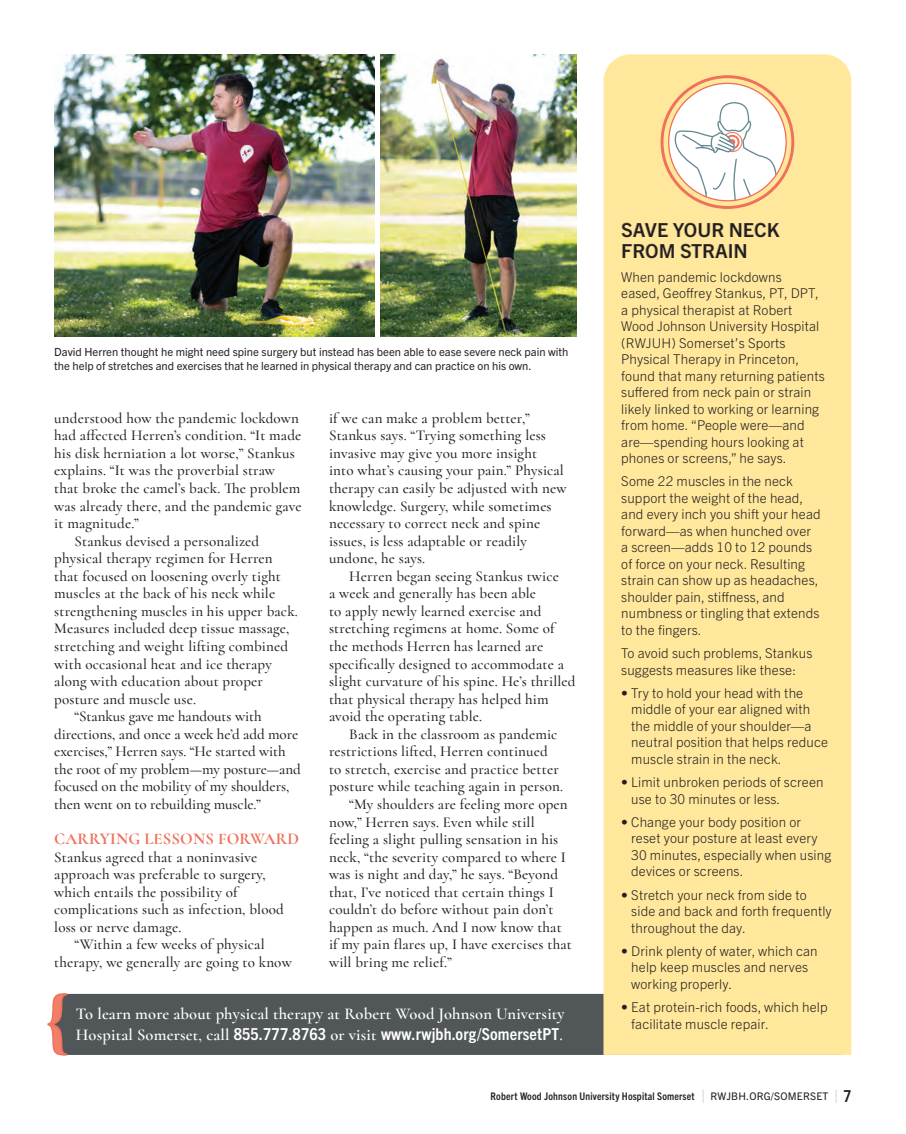
<style>
.page{position:relative;width:906px;height:1134px;background:#fff}
.page>*{position:absolute;margin:0;border:0;box-sizing:border-box;transform-origin:0 0}
.t1{font:700 19.5px/21px "Trade Gothic Next LT Pro";color:#231f20}
.t2{font:700 condensed 16.5px "Trade Gothic Next LT Pro";letter-spacing:.01em;color:#fff;scale:1.05 1}
.t3{font:600 16.5px "Cormorant";letter-spacing:.01em;color:#fff}
.t4{font:700 16.5px "Cormorant";letter-spacing:.01em;color:#f0715b}
.t5{font:500 15px/17.5px "Cormorant";letter-spacing:.01em;color:#231f20}
.t6{font:300 13.5px/16.5px "Trade Gothic Next LT Pro";letter-spacing:.01em;color:#231f20}
.t7{font:11.25px/14.2px "Trade Gothic Next LT Pro";color:#231f20}
.t8{font:700 condensed 10.5px "Trade Gothic Next LT Pro";letter-spacing:.02em;color:#231f20}
.s1{font-family:"Cormorant";font-weight:600;font-stretch:normal}
.s2{font-weight:300;font-stretch:normal;font-size:17.1px;color:#808285}
.s3{font-weight:400;font-stretch:normal}
.s4{font-size:16.5px}
</style>
<div class="page">
<div style="left:68px;top:993px;width:535px;height:61px;background:#515659"></div>
<svg style="left:47px;top:993px;width:21px;height:63px"></svg>
<div style="left:603px;top:54px;width:248px;height:1000px;background:#ffe89c"></div>
<svg style="left:621px;top:223px;width:46px;height:14px"></svg>
<svg style="left:673px;top:223px;width:50px;height:14px"></svg>
<svg style="left:730px;top:223px;width:49px;height:14px"></svg>
<svg style="left:622px;top:244px;width:52px;height:14px"></svg>
<svg style="left:680px;top:244px;width:66px;height:14px"></svg>
<img style="left:54px;top:54px;width:320px;height:282px">
<img style="left:380px;top:54px;width:196px;height:282px">
<div style="left:660px;top:75px;width:134px;height:134px;border:3px solid #f0715b;border-radius:50%"></div>
<svg style="left:668px;top:83px;width:118px;height:118px"></svg>
<svg style="left:674px;top:102px;width:111px;height:99px"></svg>
<p class="t7" style="left:54px;top:344px;width:515px">David Herren thought he might need spine surgery but instead has been able to ease severe neck pain with the help of stretches and exercises that he learned in physical therapy and can practice on his own.</p>
<p class="t5" style="left:54px;top:409px;width:246px">understood how the pandemic lockdown</p>
<p class="t5" style="left:54px;top:426px;width:249px">had affected Herren’s condition. “It made</p>
<p class="t5" style="left:54px;top:444px;width:242px">his disk herniation a lot worse,” Stankus</p>
<p class="t5" style="left:54px;top:462px;width:222px">explains. “It was the proverbial straw</p>
<p class="t5" style="left:54px;top:479px;width:247px">that broke the camel’s back. The problem</p>
<p class="t5" style="left:54px;top:497px;width:249px">was already there, and the pandemic gave</p>
<p class="t5" style="left:54px;top:514px;width:86px">it magnitude.”</p>
<p class="t5" style="left:75px;top:532px;width:186px">Stankus devised a personalized</p>
<p class="t5" style="left:54px;top:549px;width:220px">physical therapy regimen for Herren</p>
<p class="t5" style="left:54px;top:567px;width:228px">that focused on loosening overly tight</p>
<p class="t5" style="left:54px;top:584px;width:222px">muscles at the back of his neck while</p>
<p class="t5" style="left:54px;top:602px;width:245px">strengthening muscles in his upper back.</p>
<p class="t5" style="left:54px;top:620px;width:237px">Measures included deep tissue massage,</p>
<p class="t5" style="left:54px;top:637px;width:235px">stretching and weight lifting combined</p>
<p class="t5" style="left:54px;top:655px;width:219px">with occasional heat and ice therapy</p>
<p class="t5" style="left:54px;top:672px;width:210px">along with education about proper</p>
<p class="t5" style="left:54px;top:690px;width:143px">posture and muscle use.</p>
<p class="t5" style="left:75px;top:707px;width:188px">“Stankus gave me handouts with</p>
<p class="t5" style="left:54px;top:725px;width:245px">directions, and once a week he’d add more</p>
<p class="t5" style="left:54px;top:742px;width:233px">exercises,” Herren says. “He started with</p>
<p class="t5" style="left:54px;top:760px;width:248px">the root of my problem—my posture—and</p>
<p class="t5" style="left:54px;top:777px;width:237px">focused on the mobility of my shoulders,</p>
<p class="t5" style="left:54px;top:795px;width:208px">then went on to rebuilding muscle.”</p>
<p class="t4" style="left:54px;top:828px;width:246px">CARRYING LESSONS FORWARD</p>
<p class="t5" style="left:54px;top:848px;width:231px">Stankus agreed that a noninvasive approach was preferable to surgery, which entails the possibility of complications such as infection, blood loss or nerve damage.</p>
<p class="t5" style="left:54px;top:935px;width:239px;text-align:center">“Within a few weeks of physical therapy, we generally are going to know</p>
<p class="t5" style="left:329px;top:409px;width:239px">if we can make a problem better,” Stankus says. “Trying something less invasive may give you more insight<br>into what’s causing your pain.” Physical therapy can easily be adjusted with new knowledge. Surgery, while sometimes necessary to correct neck and spine issues, is less adaptable or readily undone, he says.</p>
<p class="t5" style="left:329px;top:567px;width:248px;text-indent:20px">Herren began seeing Stankus twice<br>a week and generally has been able<br>to apply newly learned exercise and stretching regimens at home. Some of the methods Herren has learned are specifically designed to accommodate a slight curvature of his spine. He’s thrilled that physical therapy has helped him avoid the operating table.</p>
<p class="t5" style="left:349px;top:725px;width:210px">Back in the classroom as pandemic</p>
<p class="t5" style="left:329px;top:742px;width:220px">restrictions lifted, Herren continued</p>
<p class="t5" style="left:329px;top:760px;width:231px">to stretch, exercise and practice better</p>
<p class="t5" style="left:329px;top:777px;width:235px">posture while teaching again in person.</p>
<p class="t5" style="left:349px;top:795px;width:220px">“My shoulders are feeling more open</p>
<p class="t5" style="left:329px;top:813px;width:207px">now,” Herren says. Even while still</p>
<p class="t5" style="left:329px;top:830px;width:231px">feeling a slight pulling sensation in his</p>
<p class="t5" style="left:329px;top:848px;width:238px">neck, “the severity compared to where I</p>
<p class="t5" style="left:329px;top:865px;width:230px">was is night and day,” he says. “Beyond</p>
<p class="t5" style="left:329px;top:883px;width:226px">that, I’ve noticed that certain things I</p>
<p class="t5" style="left:329px;top:900px;width:226px">couldn’t do before without pain don’t</p>
<p class="t5" style="left:329px;top:918px;width:234px">happen as much. And I now know that</p>
<p class="t5" style="left:329px;top:935px;width:244px">if my pain flares up, I have exercises that</p>
<p class="t5" style="left:329px;top:953px;width:124px">will bring me relief.”</p>
<p class="t3" style="left:76px;top:1003px;width:490px">To learn more about physical therapy at Robert Wood Johnson University</p>
<p class="t2" style="left:76px;top:1022px;width:465px"><span class="s1">Hospital Somerset, call</span> 855.777.8763 <span class="s1">or visit</span> www.rwjbh.org/SomersetPT<span class="s1">.</span></p>
<h1 class="t1" style="left:621px;top:218px;width:160px">SAVE YOUR NECK<br>FROM STRAIN</h1>
<p class="t6" style="left:621px;top:267px;width:205px">When pandemic lockdowns<br>eased, Geoffrey Stankus, PT, DPT, a physical therapist at Robert<br>Wood Johnson University Hospital (RWJUH) Somerset’s Sports<br>Physical Therapy in Princeton, found that many returning patients suffered from neck pain or strain likely linked to working or learning from home. “People were—and are—spending hours looking at phones or screens,” he says.</p>
<p class="t6" style="left:621px;top:472px;width:201px">Some 22 muscles in the neck support the weight of the head, and every inch you shift your head forward—as when hunched over a screen—adds 10 to 12 pounds of force on your neck. Resulting strain can show up as headaches, shoulder pain, stiffness, and numbness or tingling that extends to the fingers.</p>
<p class="t6" style="left:621px;top:644px;width:193px">To avoid such problems, Stankus suggests measures like these:</p>
<p class="t6" style="left:631px;top:684px;width:198px;text-indent:-10px">• Try to hold your head with the middle of your ear aligned with the middle of your shoulder—a neutral position that helps reduce muscle strain in the neck.</p>
<p class="t6" style="left:631px;top:773px;width:194px;text-indent:-10px">• Limit unbroken periods of screen use to 30 minutes or less.</p>
<p class="t6" style="left:631px;top:812px;width:201px;text-indent:-10px">• Change your body position or reset your posture at least every<br>30 minutes, especially when using devices or screens.</p>
<p class="t6" style="left:631px;top:885px;width:202px;text-indent:-10px">• Stretch your neck from side to side and back and forth frequently throughout the day.</p>
<p class="t6" style="left:631px;top:941px;width:188px;text-indent:-10px">• Drink plenty of water, which can help keep muscles and nerves working properly.</p>
<p class="t6" style="left:631px;top:998px;width:198px;text-indent:-10px">• Eat protein-rich foods, which help facilitate muscle repair.</p>
<p class="t8" style="left:490px;top:1089px;width:362px">Robert Wood Johnson University Hospital Somerset <span class="s2">|</span> <span class="s3">RWJBH.ORG/SOMERSET</span> <span class="s2">|</span> <span class="s4">7</span></p>
</div>
